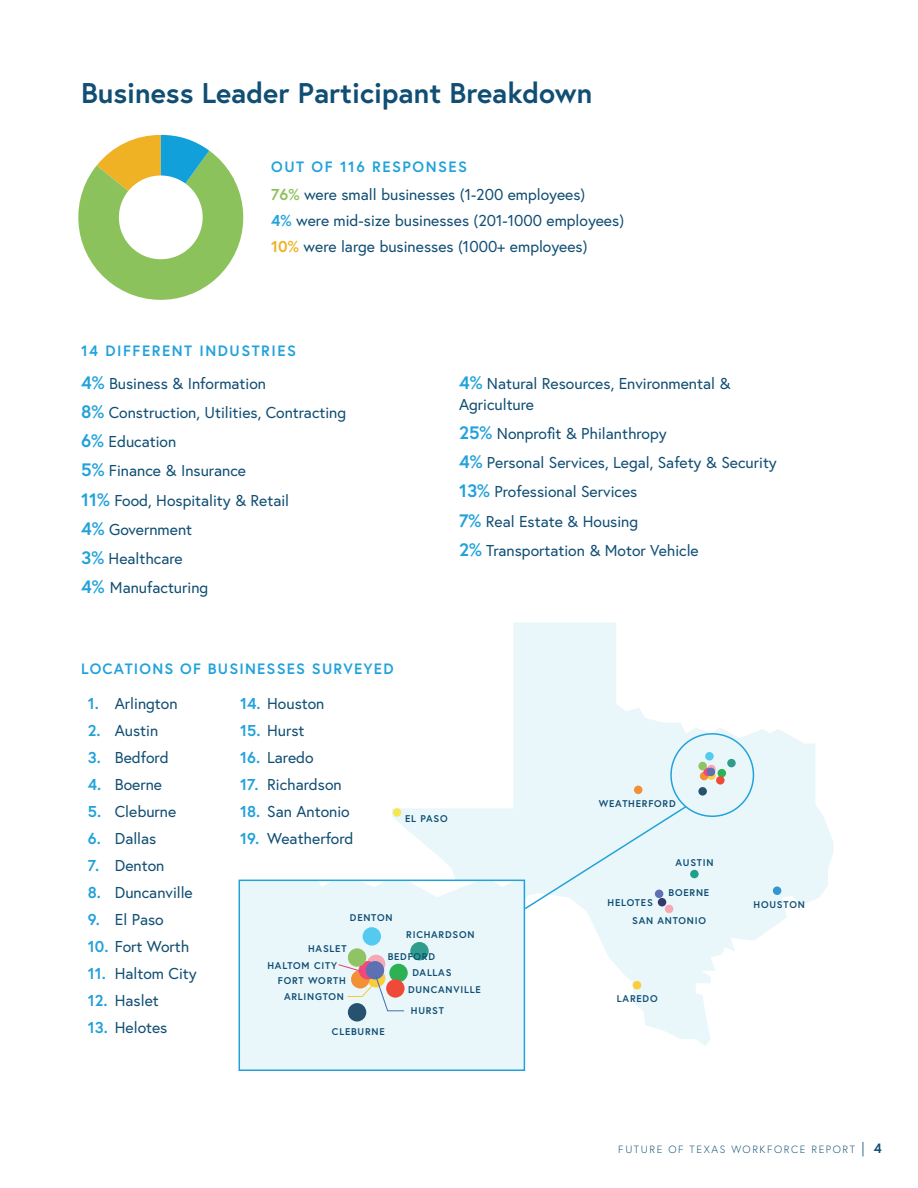
<style>
.page{position:relative;width:918px;height:1188px;background:#fff}
.page>*{position:absolute;margin:0;border:0;box-sizing:border-box;transform-origin:0 0}
.t1{font:700 28.5px "Europa";color:#104e73}
.t2{font:15.75px/29.2px "Europa";color:#104e73}
.t3{font:700 15px "Europa";letter-spacing:.1em;color:#22a2db}
.t4{font:700 15px "Europa";letter-spacing:.08em;color:#22a2db}
.t5{font:300 10.5px "Europa";letter-spacing:.15em;color:#104e73}
.t6{font:700 9.75px/16.2px "Europa";letter-spacing:.08em;color:#104e73}
.s1{font-weight:700;color:#8cc25b}
.s2{font-weight:700;color:#22a2db}
.s3{font-weight:700;color:#efb225}
.s4{font-weight:700;font-size:18px;color:#22a2db}
.s5{font-size:15px}
.s6{font-weight:700;font-size:13.5px}
</style>
<div class="page">
<svg style="left:392px;top:622px;width:442px;height:424px"></svg>
<svg style="left:393px;top:808px;width:8px;height:9px"></svg>
<svg style="left:773px;top:886px;width:8px;height:9px"></svg>
<svg style="left:633px;top:981px;width:8px;height:8px"></svg>
<svg style="left:698px;top:752px;width:38px;height:44px;background:#cad7d3"></svg>
<svg style="left:634px;top:786px;width:8px;height:8px"></svg>
<svg style="left:78px;top:135px;width:166px;height:165px"></svg>
<div style="left:119px;top:176px;width:84px;height:83px;background:#fff;border-radius:50%"></div>
<div style="left:242px;top:883px;width:280px;height:185px;background:#e9f7fb"></div>
<div style="left:239px;top:880px;width:286px;height:191px;border:2px solid #22a2db"></div>
<div style="left:670px;top:733px;width:84px;height:84px;border:2px solid #22a2db;border-radius:50%"></div>
<svg style="left:523px;top:805px;width:176px;height:108px;background:#e4f4f9"></svg>
<div style="left:604px;top:893px;width:41px;height:19px;background:#e9f7fb"></div>
<svg style="left:338px;top:927px;width:91px;height:95px;background:#ccd8d6"></svg>
<h1 class="t1" style="left:81px;top:74px;width:513px">Business Leader Participant Breakdown</h1>
<p class="t3" style="left:271px;top:156px;width:197px">OUT OF 116 RESPONSES</p>
<p class="t2" style="left:271px;top:181px;width:354px;line-height:26.2px"><span class="s1">76%</span> were small businesses (1-200 employees)<br><span class="s2">4%</span> were mid-size businesses (201-1000 employees)<br><span class="s3">10%</span> were large businesses (1000+ employees)</p>
<p class="t3" style="left:81px;top:341px;width:216px">14 DIFFERENT INDUSTRIES</p>
<p class="t2" style="left:81px;top:368px;width:267px"><span class="s4">4%</span> Business &amp; Information<br><span class="s4">8%</span> Construction, Utilities, Contracting<br><span class="s4">6%</span> Education<br><span class="s4">5%</span> Finance &amp; Insurance<br><span class="s4">11%</span> Food, Hospitality &amp; Retail<br><span class="s4">4%</span> Government<br><span class="s4">3%</span> Healthcare<br><span class="s4">4%</span> Manufacturing</p>
<p class="t2" style="left:459px;top:372px;width:273px;line-height:21px"><span class="s4">4%</span> Natural Resources, Environmental &amp;<br>Agriculture</p>
<p class="t2" style="left:459px;top:418px;width:319px"><span class="s4">25%</span> Nonprofit &amp; Philanthropy<br><span class="s4">4%</span> Personal Services, Legal, Safety &amp; Security<br><span class="s4">13%</span> Professional Services<br><span class="s4">7%</span> Real Estate &amp; Housing<br><span class="s4">2%</span> Transportation &amp; Motor Vehicle</p>
<p class="t4" style="left:81px;top:658px;width:314px">LOCATIONS OF BUSINESSES SURVEYED</p>
<p class="t2" style="left:88px;top:689px;width:91px"><span class="s2">1.</span> Arlington</p>
<p class="t2" style="left:88px;top:716px;width:72px"><span class="s2">2.</span> Austin</p>
<p class="t2" style="left:88px;top:743px;width:82px"><span class="s2">3.</span> Bedford</p>
<p class="t2" style="left:88px;top:770px;width:76px"><span class="s2">4.</span> Boerne</p>
<p class="t2" style="left:88px;top:797px;width:90px"><span class="s2">5.</span> Cleburne</p>
<p class="t2" style="left:88px;top:823px;width:70px"><span class="s2">6.</span> Dallas</p>
<p class="t2" style="left:88px;top:850px;width:78px"><span class="s2">7.</span> Denton</p>
<p class="t2" style="left:88px;top:877px;width:107px"><span class="s2">8.</span> Duncanville</p>
<p class="t2" style="left:88px;top:904px;width:77px"><span class="s2">9.</span> El Paso</p>
<p class="t2" style="left:88px;top:931px;width:103px"><span class="s2">10.</span> Fort Worth</p>
<p class="t2" style="left:88px;top:958px;width:110px"><span class="s2">11.</span> Haltom City</p>
<p class="t2" style="left:88px;top:985px;width:73px"><span class="s2">12.</span> Haslet</p>
<p class="t2" style="left:88px;top:1012px;width:81px"><span class="s2">13.</span> Helotes</p>
<p class="t2" style="left:240px;top:688px;width:86px"><span class="s2">14.</span> Houston</p>
<p class="t2" style="left:240px;top:715px;width:66px"><span class="s2">15.</span> Hurst</p>
<p class="t2" style="left:240px;top:742px;width:75px"><span class="s2">16.</span> Laredo</p>
<p class="t2" style="left:240px;top:769px;width:103px"><span class="s2">17.</span> Richardson</p>
<p class="t2" style="left:240px;top:796px;width:111px"><span class="s2">18.</span> San Antonio</p>
<p class="t2" style="left:240px;top:823px;width:115px"><span class="s2">19.</span> Weatherford</p>
<p class="t6" style="left:405px;top:810px;width:44px">EL PASO</p>
<p class="t6" style="left:599px;top:795px;width:78px">WEATHERFORD</p>
<p class="t6" style="left:608px;top:894px;width:47px">HELOTES</p>
<p class="t6" style="left:675px;top:854px;width:40px">AUSTIN</p>
<p class="t6" style="left:669px;top:885px;width:42px">BOERNE</p>
<p class="t6" style="left:350px;top:910px;width:44px">DENTON</p>
<p class="t6" style="left:632px;top:913px;width:75px">SAN ANTONIO</p>
<p class="t6" style="left:308px;top:940px;width:40px">HASLET</p>
<p class="t6" style="left:278px;top:957px;width:70px;text-indent:-10px">HALTOM CITY<br>FORT WORTH</p>
<p class="t6" style="left:284px;top:989px;width:61px">ARLINGTON</p>
<p class="t6" style="left:406px;top:926px;width:70px">RICHARDSON</p>
<p class="t6" style="left:412px;top:948px;width:41px;text-indent:-25px">BEDFORD<br>DALLAS</p>
<p class="t6" style="left:408px;top:981px;width:74px">DUNCANVILLE</p>
<p class="t6" style="left:411px;top:1002px;width:35px">HURST</p>
<p class="t6" style="left:332px;top:1023px;width:54px">CLEBURNE</p>
<p class="t6" style="left:617px;top:990px;width:42px">LAREDO</p>
<p class="t6" style="left:754px;top:896px;width:53px">HOUSTON</p>
<p class="t5" style="left:618px;top:1143px;width:265px">FUTURE OF TEXAS WORKFORCE REPORT <span class="s5">|</span> <span class="s6">4</span></p>
</div>
